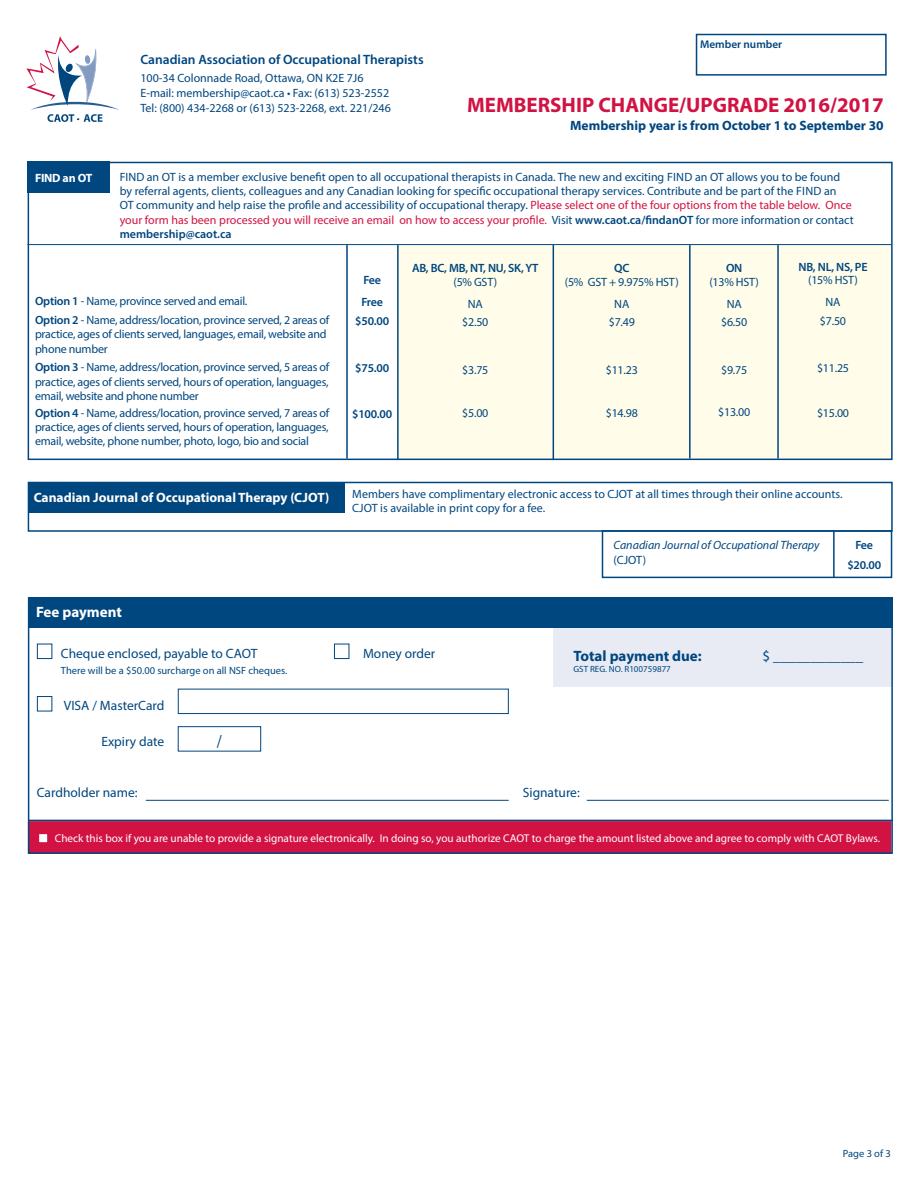
<style>
.page{position:relative;width:918px;height:1188px;background:#fff}
.page>*{position:absolute;margin:0;border:0;box-sizing:border-box;transform-origin:0 0}
.t1{font:700 21px "Myriad Pro";color:#d21242}
.t2{font:18px "Minion Pro";color:#00467f}
.t3{font:700 15px "Myriad Pro";color:#00467f}
.t4{font:15px "Myriad Pro";color:#00467f}
.t5{font:700 15px "Myriad Pro";color:#fff}
.t6{font:13.5px "Myriad Pro";color:#00467f}
.t7{font:600 13.5px "Myriad Pro";color:#00467f}
.t8{font:700 13.5px "Myriad Pro";color:#fff}
.t9{font:700 13.5px "Myriad Pro";color:#00467f}
.t10{font:12px/14.4px "Myriad Pro";color:#00467f}
.t11{font:12px/14.4px "Myriad Pro";letter-spacing:-.02em;color:#00467f}
.t12{font:600 12px/13.5px "Myriad Pro";letter-spacing:-.02em;color:#00467f;text-align:center}
.t13{font:italic 12px/14.4px "Myriad Pro";color:#00467f}
.t14{font:700 12px "Myriad Pro";letter-spacing:-.02em;color:#fff}
.t15{font:11.25px "Myriad Pro";color:#fff}
.t16{font:600 11.25px "Myriad Pro";color:#00467f}
.t17{font:10.5px "Myriad Pro";color:#00467f}
.t18{font:9px "Myriad Pro";color:#00467f}
.s1{color:#d21242}
.s2{font-weight:600}
.s3{font-weight:400}
.s4{font-style:normal}
</style>
<div class="page">
<div style="left:28px;top:482px;width:317px;height:31px;background:#00467f"></div>
<hr style="left:833px;top:531px;width:2px;height:46px;background:#00467f">
<div style="left:28px;top:482px;width:865px;height:50px;border:2px solid #00467f"></div>
<div style="left:602px;top:530px;width:290px;height:48px;border:2px solid #00467f"></div>
<div style="left:696px;top:34px;width:191px;height:42px;border:2px solid #00467f"></div>
<svg style="left:26px;top:36px;width:93px;height:86px"></svg>
<div style="left:28px;top:162px;width:82px;height:31px;background:#00467f"></div>
<div style="left:399px;top:245px;width:492px;height:214px;background:#fffde9"></div>
<hr style="left:346px;top:245px;width:2px;height:214px;background:#00467f">
<hr style="left:397px;top:245px;width:2px;height:215px;background:#00467f">
<hr style="left:689px;top:245px;width:2px;height:214px;background:#00467f">
<hr style="left:553px;top:245px;width:1px;height:215px;background:#00467f">
<hr style="left:777px;top:245px;width:2px;height:214px;background:#00467f">
<div style="left:28px;top:162px;width:865px;height:298px;border:2px solid #00467f"></div>
<hr style="left:28px;top:244px;width:863px;height:1px;background:#00467f">
<div style="left:554px;top:624px;width:338px;height:63px;background:#e8ebf3"></div>
<div style="left:28px;top:597px;width:864px;height:31px;background:#00467f"></div>
<hr style="left:146px;top:800px;width:363px;height:1px;background:#00467f">
<hr style="left:587px;top:800px;width:302px;height:1px;background:#00467f">
<div style="left:28px;top:821px;width:863px;height:33px;background:#d21242;border:2px solid #d21242"></div>
<div style="left:38px;top:833px;width:10px;height:10px;background:#fff;border:1px solid #d21242"></div>
<hr style="left:29px;top:820px;width:864px;height:1px;background:#00467f">
<div style="left:178px;top:689px;width:331px;height:25px;background:#fff;border:1px solid #00467f"></div>
<div style="left:178px;top:726px;width:83px;height:26px;background:#fff;border:1px solid #00467f"></div>
<div style="left:37px;top:644px;width:15px;height:15px;background:#fff;border:1px solid #00467f"></div>
<div style="left:37px;top:696px;width:15px;height:16px;background:#fff;border:1px solid #00467f"></div>
<div style="left:334px;top:644px;width:15px;height:15px;background:#fff;border:1px solid #00467f"></div>
<div style="left:28px;top:597px;width:865px;height:257px;border:2px solid #00467f"></div>
<p class="t7" style="left:140px;top:51px;width:285px">Canadian Association of Occupational Therapists</p>
<p class="t10" style="left:140px;top:70px;width:252px;line-height:15px">100-34 Colonnade Road, Ottawa, ON K2E 7J6<br>E-mail: membership@caot.ca • Fax: (613) 523-2552<br>Tel: (800) 434-2268 or (613) 523-2268, ext. 221/246</p>
<p class="t16" style="left:700px;top:37px;width:84px">Member number</p>
<h1 class="t1" style="left:467px;top:91px;width:418px">MEMBERSHIP CHANGE/UPGRADE 2016/2017</h1>
<p class="t9" style="left:570px;top:117px;width:315px">Membership year is from October 1 to September 30</p>
<p class="t14" style="left:35px;top:170px;width:59px">FIND an OT</p>
<p class="t10" style="left:120px;top:169px;width:735px">FIND an OT is a member exclusive benefit open to all occupational therapists in Canada. The new and exciting FIND an OT allows you to be found by referral agents, clients, colleagues and any Canadian looking for specific occupational therapy services. Contribute and be part of the FIND an<br>OT community and help raise the profile and accessibility of occupational therapy. <span class="s1">Please select one of the four options from the table below. Once your form has been processed you will receive an email on how to access your profile.</span> Visit <span class="s2">www.caot.ca/findanOT</span> for more information or contact <span class="s2">membership@caot.ca</span></p>
<p class="t11" style="left:35px;top:294px;width:214px"><span class="s2">Option 1</span> - Name, province served and email.</p>
<p class="t11" style="left:35px;top:312px;width:296px"><span class="s2">Option 2</span> - Name, address/location, province served, 2 areas of practice, ages of clients served, languages, email, website and phone number</p>
<p class="t10" style="left:35px;top:360px;width:296px;text-align:justify"><span class="s2">Option 3</span> - Name, address/location, province served, 5 areas of practice, ages of clients served, hours of operation, languages, email, website and phone number</p>
<p class="t10" style="left:35px;top:405px;width:296px;text-align:justify"><span class="s2">Option 4</span> - Name, address/location, province served, 7 areas of practice, ages of clients served, hours of operation, languages, email, website, phone number, photo, logo, bio and social</p>
<p class="t8" style="left:34px;top:489px;width:297px">Canadian Journal of Occupational Therapy (CJOT)</p>
<p class="t5" style="left:36px;top:602px;width:87px">Fee payment</p>
<p class="t12" style="left:363px;top:273px;width:19px">Fee</p>
<p class="t12" style="left:361px;top:295px;width:23px">Free</p>
<p class="t12" style="left:355px;top:314px;width:35px">$50.00</p>
<p class="t12" style="left:355px;top:361px;width:35px">$75.00</p>
<p class="t12" style="left:352px;top:407px;width:41px">$100.00</p>
<p class="t12" style="left:412px;top:261px;width:128px">AB, BC, MB, NT, NU, SK, YT <span class="s3">(5% GST)</span></p>
<p class="t10" style="left:468px;top:296px;width:17px">NA</p>
<p class="t10" style="left:462px;top:315px;width:28px">$2.50</p>
<p class="t10" style="left:462px;top:362px;width:28px">$3.75</p>
<p class="t10" style="left:462px;top:406px;width:28px">$5.00</p>
<p class="t11" style="left:565px;top:261px;width:115px;line-height:13.5px;text-align:center"><span class="s2">QC<br></span>(5% GST + 9.975% HST)</p>
<p class="t10" style="left:614px;top:296px;width:17px">NA</p>
<p class="t10" style="left:609px;top:315px;width:28px">$7.49</p>
<p class="t10" style="left:606px;top:363px;width:34px">$11.23</p>
<p class="t10" style="left:606px;top:406px;width:34px">$14.98</p>
<p class="t10" style="left:709px;top:261px;width:51px;line-height:13.5px;text-align:center"><span class="s2">ON<br></span>(13% HST)</p>
<p class="t10" style="left:727px;top:296px;width:16px">NA</p>
<p class="t10" style="left:721px;top:315px;width:28px">$6.50</p>
<p class="t10" style="left:721px;top:362px;width:28px">$9.75</p>
<p class="t10" style="left:718px;top:405px;width:34px">$13.00</p>
<p class="t12" style="left:799px;top:260px;width:70px">NB, NL, NS, PE <span class="s3">(15% HST)</span></p>
<p class="t10" style="left:826px;top:295px;width:16px">NA</p>
<p class="t10" style="left:820px;top:313px;width:28px">$7.50</p>
<p class="t10" style="left:817px;top:361px;width:34px">$11.25</p>
<p class="t10" style="left:817px;top:405px;width:34px">$15.00</p>
<p class="t10" style="left:352px;top:487px;width:492px">Members have complimentary electronic access to CJOT at all times through their online accounts.<br>CJOT is available in print copy for a fee.</p>
<p class="t13" style="left:614px;top:538px;width:207px">Canadian Journal of Occupational Therapy <span class="s4">(CJOT)</span></p>
<p class="t12" style="left:855px;top:538px;width:19px">Fee</p>
<p class="t12" style="left:847px;top:558px;width:35px">$20.00</p>
<p class="t6" style="left:61px;top:645px;width:198px">Cheque enclosed, payable to CAOT</p>
<p class="t6" style="left:363px;top:645px;width:74px">Money order</p>
<p class="t17" style="left:61px;top:664px;width:228px">There will be a $50.00 surcharge on all NSF cheques.</p>
<p class="t6" style="left:64px;top:697px;width:102px">VISA / MasterCard</p>
<p class="t6" style="left:101px;top:733px;width:64px">Expiry date</p>
<p class="t2" style="left:217px;top:729px;width:7px">/</p>
<p class="t3" style="left:573px;top:646px;width:130px">Total payment due:</p>
<p class="t4" style="left:762px;top:647px;width:102px">$ ____________</p>
<p class="t18" style="left:573px;top:663px;width:99px">GST REG. NO. R100759877</p>
<p class="t6" style="left:37px;top:784px;width:102px">Cardholder name:</p>
<p class="t6" style="left:523px;top:784px;width:58px">Signature:</p>
<p class="t15" style="left:55px;top:831px;width:827px">Check this box if you are unable to provide a signature electronically. In doing so, you authorize CAOT to charge the amount listed above and agree to comply with CAOT Bylaws.</p>
<p class="t17" style="left:843px;top:1147px;width:49px">Page 3 of 3</p>
</div>
